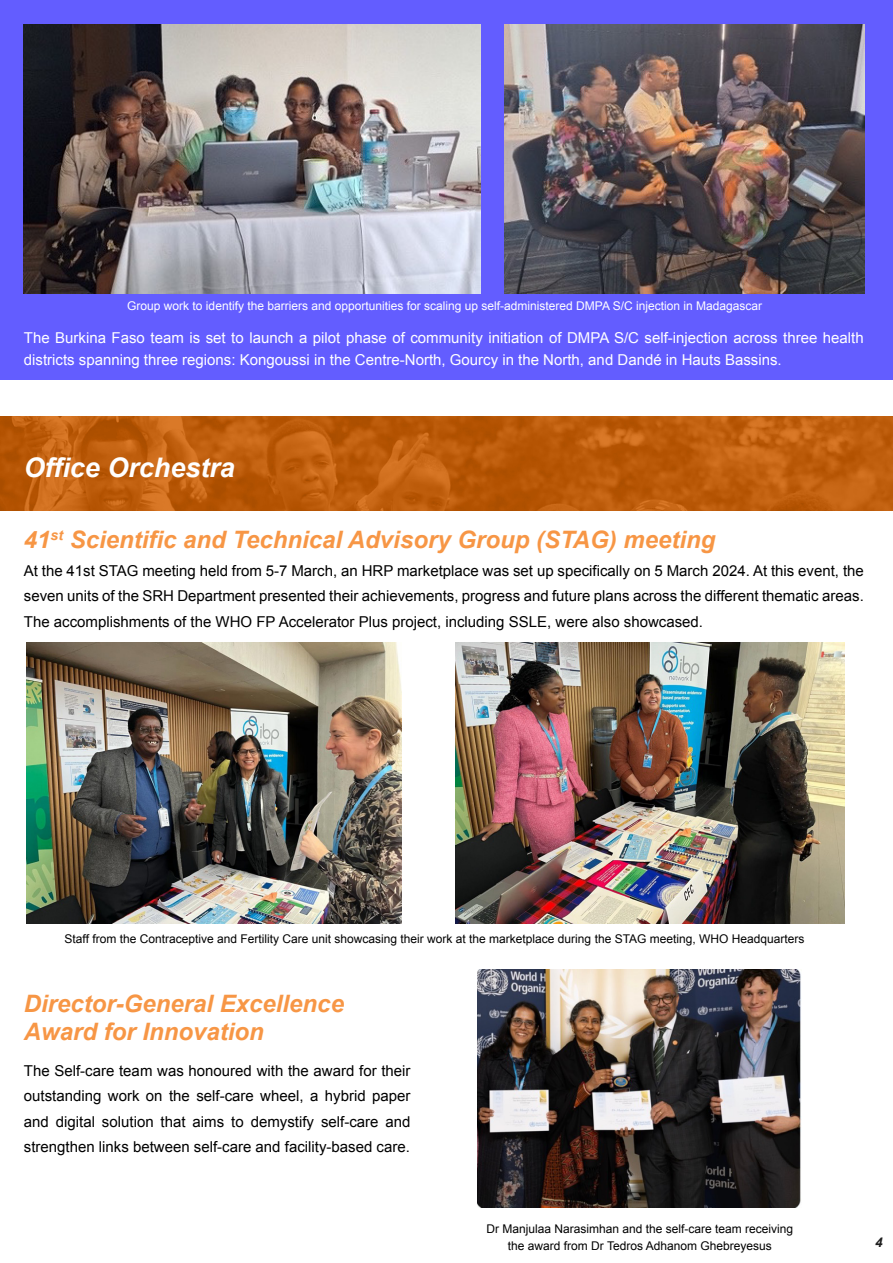
<style>
.page{position:relative;width:893px;height:1263px;background:#fff}
.page>*{position:absolute;margin:0;border:0;box-sizing:border-box;transform-origin:0 0}
.t1{font:italic 700 27px "Arial";color:#fff}
.t2{font:italic 700 24px/28.2px "Arial";color:#f79645}
.t3{font:15px/25.2px "Arial";color:#000;text-align:justify}
.t4{font:15px/22.2px "Arial";color:#fff}
.t5{font:italic 700 13.5px "Arial";color:#1e1e1e}
.t6{font:12px/16.2px "Arial";color:#000;text-align:center}
.t7{font:12px "Arial";color:#fff}
</style>
<div class="page">
<div style="left:0;top:0;width:893px;height:379px;background:#635dff"></div>
<img style="left:24px;top:25px;width:456px;height:269px">
<img style="left:504px;top:25px;width:361px;height:269px">
<svg style="left:0;top:416px;width:893px;height:94px;background:#be5d0c"></svg>
<img style="left:26px;top:642px;width:375px;height:282px">
<img style="left:456px;top:642px;width:388px;height:282px">
<img style="left:478px;top:969px;width:323px;height:238px">
<p class="t7" style="left:127px;top:298px;width:636px">Group work to identify the barriers and opportunities for scaling up self-administered DMPA S/C injection in Madagascar</p>
<p class="t4" style="left:24px;top:326px;width:841px">The Burkina Faso team is set to launch a pilot phase of community initiation of DMPA S/C self-injection across three health districts spanning three regions: Kongoussi in the Centre-North, Gourcy in the North, and Dandé in Hauts Bassins.</p>
<h1 class="t1" style="left:24px;top:450px;width:213px">Office Orchestra</h1>
<h2 class="t2" style="left:24px;top:526px;width:693px">41<sup>st</sup> Scientific and Technical Advisory Group (STAG) meeting</h2>
<p class="t3" style="left:24px;top:559px;width:841px">At the 41st STAG meeting held from 5-7 March, an HRP marketplace was set up specifically on 5 March 2024. At this event, the seven units of the SRH Department presented their achievements, progress and future plans across the different thematic areas.<br>The accomplishments of the WHO FP Accelerator Plus project, including SSLE, were also showcased.</p>
<p class="t6" style="left:65px;top:930px;width:741px">Staff from the Contraceptive and Fertility Care unit showcasing their work at the marketplace during the STAG meeting, WHO Headquarters</p>
<h2 class="t2" style="left:24px;top:990px;width:322px">Director-General Excellence<br>Award for Innovation</h2>
<p class="t3" style="left:24px;top:1058px;width:388px">The Self-care team was honoured with the award for their outstanding work on the self-care wheel, a hybrid paper and digital solution that aims to demystify self-care and strengthen links between self-care and facility-based care.</p>
<p class="t6" style="left:486px;top:1221px;width:308px">Dr Manjulaa Narasimhan and the self-care team receiving the award from Dr Tedros Adhanom Ghebreyesus</p>
<p class="t5" style="left:875px;top:1233px;width:9px">4</p>
</div>
